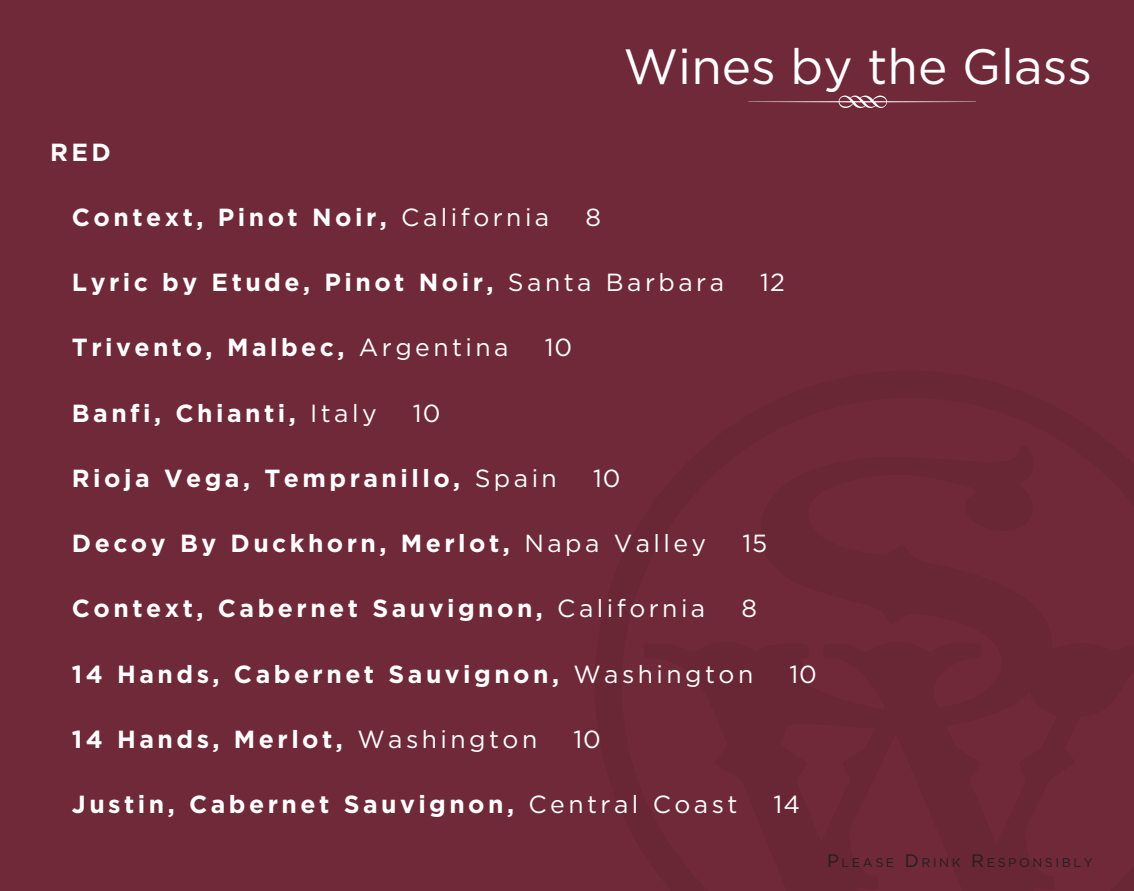
<style>
.page{position:relative;width:1134px;height:891px;background:#702938}
.page>*{position:absolute;margin:0;border:0;box-sizing:border-box;transform-origin:0 0}
.Paragraph_Style_1{font:49.5px "Gotham HTF";color:#fff}
.Paragraph_Style_1-2{font:700 24.75px "Gotham HTF";letter-spacing:.14em;color:#fff}
.Paragraph_Style_2{font:700 24.75px "Gotham HTF";letter-spacing:.14em;color:#fff}
.Paragraph_Style_1-3{font:24.75px "Gotham HTF";letter-spacing:.04em;color:#fff}
.Paragraph_Style_2-2{font:24.75px "Gotham HTF";color:#fff}
.Paragraph_Style_1-4{font:12.6px "Gotham HTF";letter-spacing:.2em;color:#231f20}
.s1{font-weight:400}
.s2{font-size:18px}
</style>
<div class="page">
<svg style="left:748px;top:96px;width:228px;height:12px"></svg>
<p class="Paragraph_Style_2" style="left:50px;top:138px;width:62px">RED</p>
<p class="Paragraph_Style_2" style="left:72px;top:203px;width:479px">Context, Pinot Noir, <span class="s1">California</span></p>
<p class="Paragraph_Style_2-2" style="left:585px;top:204px;width:17px">8</p>
<p class="Paragraph_Style_1" style="left:624px;top:39px;width:470px">Wines by the Glass</p>
<p class="Paragraph_Style_1-2" style="left:72px;top:268px;width:654px">Lyric by Etude, Pinot Noir, <span class="s1">Santa Barbara</span></p>
<p class="Paragraph_Style_1-3" style="left:760px;top:269px;width:26px">12</p>
<p class="Paragraph_Style_1-2" style="left:72px;top:333px;width:438px">Trivento, Malbec, <span class="s1">Argentina</span></p>
<p class="Paragraph_Style_1-3" style="left:545px;top:334px;width:29px">10</p>
<p class="Paragraph_Style_1-2" style="left:72px;top:399px;width:306px">Banfi, Chianti, <span class="s1">Italy</span></p>
<p class="Paragraph_Style_1-3" style="left:413px;top:399px;width:29px">10</p>
<p class="Paragraph_Style_1-2" style="left:72px;top:464px;width:486px">Rioja Vega, Tempranillo, <span class="s1">Spain</span></p>
<p class="Paragraph_Style_1-3" style="left:593px;top:465px;width:29px">10</p>
<p class="Paragraph_Style_1-2" style="left:72px;top:529px;width:636px">Decoy By Duckhorn, Merlot, <span class="s1">Napa Valley</span></p>
<p class="Paragraph_Style_1-3" style="left:742px;top:530px;width:26px">15</p>
<p class="Paragraph_Style_1-2" style="left:72px;top:594px;width:635px">Context, Cabernet Sauvignon, <span class="s1">California</span></p>
<p class="Paragraph_Style_1-3" style="left:741px;top:595px;width:17px">8</p>
<p class="Paragraph_Style_1-2" style="left:72px;top:660px;width:683px">14 Hands, Cabernet Sauvignon, <span class="s1">Washington</span></p>
<p class="Paragraph_Style_1-3" style="left:789px;top:660px;width:29px">10</p>
<p class="Paragraph_Style_1-2" style="left:72px;top:725px;width:467px">14 Hands, Merlot, <span class="s1">Washington</span></p>
<p class="Paragraph_Style_1-3" style="left:573px;top:726px;width:29px">10</p>
<p class="Paragraph_Style_1-2" style="left:72px;top:790px;width:667px">Justin, Cabernet Sauvignon, <span class="s1">Central Coast</span></p>
<p class="Paragraph_Style_1-3" style="left:774px;top:791px;width:28px">14</p>
<p class="Paragraph_Style_1-4" style="left:827px;top:856px;width:267px"><span class="s2">P</span>LEASE <span class="s2">D</span>RINK <span class="s2">R</span>ESP ONSIBLY</p>
</div>
